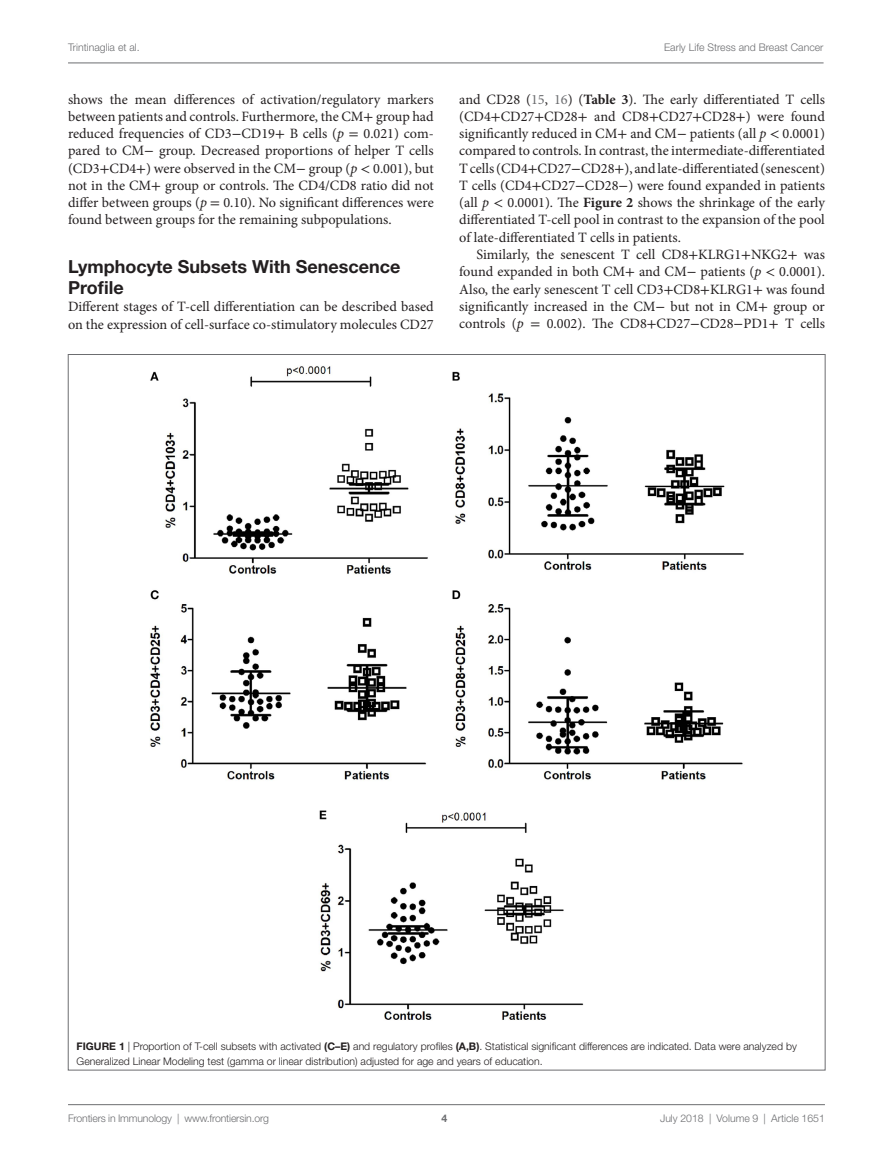
<style>
.page{position:relative;width:893px;height:1170px;background:#fff}
.page>*{position:absolute;margin:0;border:0;box-sizing:border-box;transform-origin:0 0}
.t1{font:700 18px/21px "Helvetica Neue LT Std";color:#231f20}
.t2{font:14.25px/17.2px "Minion Pro";color:#231f20;text-align:justify}
.t3{font:300 10.5px/14.2px "Helvetica Neue LT Std";color:#231f20}
.t4{font:300 10.5px "Helvetica Neue LT Std";color:#6c6d70}
.t5{font:700 10.5px "Helvetica Neue LT Std";color:#6c6d70}
.s1{font-family:"STIX General"}
.s2{font-style:italic}
.s3{color:#6c6d70}
.s4{font-weight:700}
</style>
<div class="page">
<img style="left:150px;top:366px;width:594px;height:654px">
<hr style="left:68px;top:63px;width:756px;height:1px;background:#6c6d70">
<hr style="left:68px;top:1104px;width:757px;height:1px;background:#6c6d70">
<p class="t4" style="left:68px;top:41px;width:73px">Trintinaglia et al.</p>
<p class="t4" style="left:664px;top:41px;width:161px">Early Life Stress and Breast Cancer</p>
<p class="t2" style="left:68px;top:90px;width:367px">shows the mean differences of activation/regulatory markers between patients and controls. Furthermore, the CM<span class="s1">+</span> group had reduced frequencies of CD3<span class="s1">−</span>CD19<span class="s1">+</span> B cells (<span class="s2">p</span> <span class="s1">=</span> 0.021) com&shy;pared to CM<span class="s1">−</span> group. Decreased proportions of helper T cells (CD3<span class="s1">+</span>CD4<span class="s1">+</span>) were observed in the CM<span class="s1">−</span> group (<span class="s2">p</span> <span class="s1">&lt;</span> 0.001), but not in the CM<span class="s1">+</span> group or controls. The CD4/CD8 ratio did not differ between groups (<span class="s2">p</span> <span class="s1">=</span> 0.10). No significant differences were found between groups for the remaining subpopulations.</p>
<p class="t1" style="left:68px;top:256px;width:334px">Lymphocyte Subsets With Senescence<br>Profile</p>
<p class="t2" style="left:68px;top:298px;width:367px">Different stages of T-cell differentiation can be described based on the expression of cell-surface co-stimulatory molecules CD27</p>
<p class="t2" style="left:459px;top:90px;width:367px">and CD28 (<span class="s3">15</span>, <span class="s3">16</span>) (<span class="s4">Table 3</span>). The early differentiated T cells (CD4<span class="s1">+</span>CD27<span class="s1">+</span>CD28<span class="s1">+</span> and CD8<span class="s1">+</span>CD27<span class="s1">+</span>CD28<span class="s1">+</span>) were found significantly reduced in CM<span class="s1">+</span> and CM<span class="s1">−</span> patients (all <span class="s2">p</span> <span class="s1">&lt;</span> 0.0001) compared to controls. In contrast, the intermediate-differentiated T cells (CD4<span class="s1">+</span>CD27<span class="s1">−</span>CD28<span class="s1">+</span>), and late-differentiated (senescent)<br>T cells (CD4<span class="s1">+</span>CD27<span class="s1">−</span>CD28<span class="s1">−</span>) were found expanded in patients (all <span class="s2">p</span> <span class="s1">&lt;</span> 0.0001). The <span class="s4">Figure 2</span> shows the shrinkage of the early differentiated T-cell pool in contrast to the expansion of the pool of late-differentiated T cells in patients.</p>
<p class="t2" style="left:459px;top:246px;width:367px;text-indent:17px">Similarly, the senescent T cell CD8<span class="s1">+</span>KLRG1<span class="s1">+</span>NKG2<span class="s1">+</span> was found expanded in both CM<span class="s1">+</span> and CM<span class="s1">−</span> patients (<span class="s2">p</span> <span class="s1">&lt;</span> 0.0001).<br>Also, the early senescent T cell CD3<span class="s1">+</span>CD8<span class="s1">+</span>KLRG1<span class="s1">+</span> was found significantly increased in the CM<span class="s1">−</span> but not in CM<span class="s1">+</span> group or controls (<span class="s2">p</span> <span class="s1">=</span> 0.002). The CD8<span class="s1">+</span>CD27<span class="s1">−</span>CD28<span class="s1">−</span>PD1<span class="s1">+</span> T cells</p>
<p class="t3" style="left:77px;top:1039px;width:722px"><span class="s4">Figure 1</span> | Proportion of T-cell subsets with activated <span class="s4">(C–E)</span> and regulatory profiles <span class="s4">(A,B)</span>. Statistical significant differences are indicated. Data were analyzed by<br>Generalized Linear Modeling test (gamma or linear distribution) adjusted for age and years of education.</p>
<p class="t4" style="left:68px;top:1111px;width:203px">Frontiers in Immunology | www.frontiersin.org</p>
<p class="t4" style="left:660px;top:1111px;width:166px">July 2018 | Volume 9 | Article 1651</p>
<p class="t5" style="left:441px;top:1111px;width:7px">4</p>
</div>
